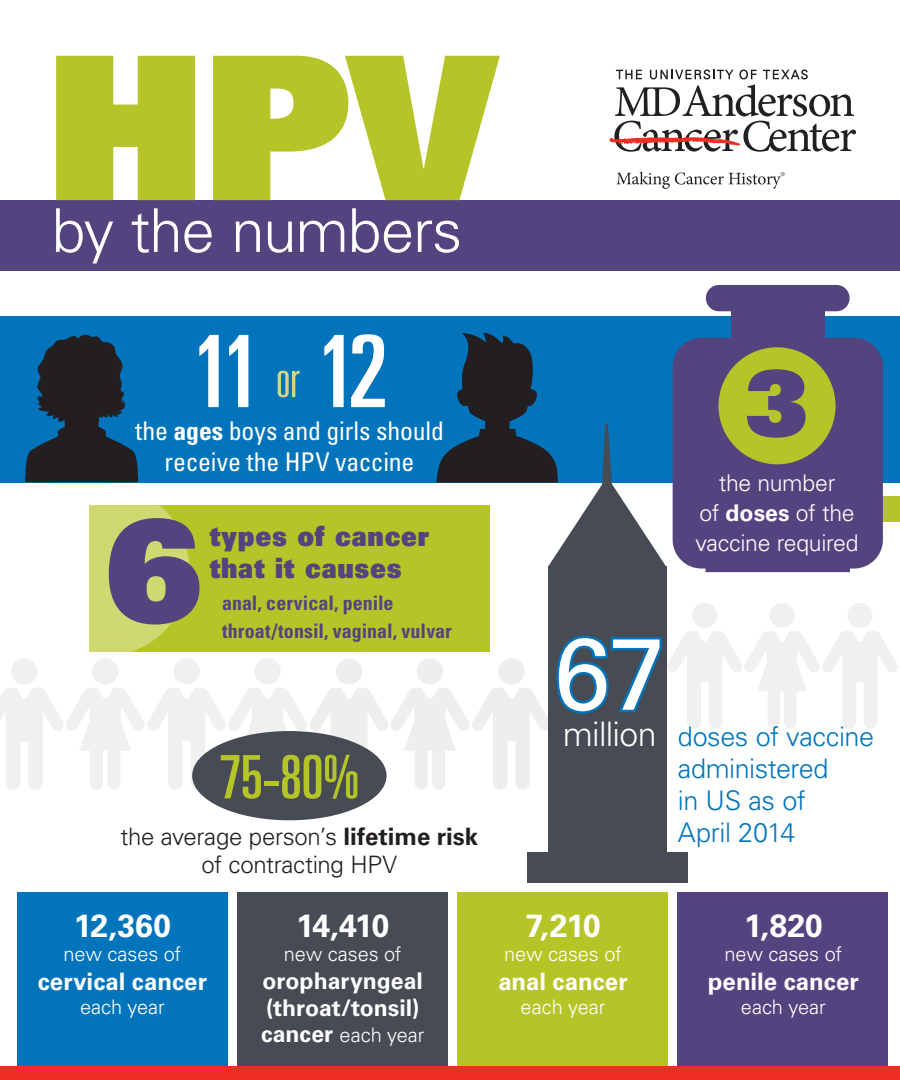
<style>
.page{position:relative;width:900px;height:1080px;background:#fff}
.page>*{position:absolute;margin:0;border:0;box-sizing:border-box;transform-origin:0 0}
.t1{font:200px "Univers LT Std X Black";color:#b5c527}
.t2{font:140px "Univers LT Std X Black";color:#53437f}
.t3{font:101.6px "Univers LT Std";color:#fff}
.t4{font:ultra-condensed 100px "Univers LT Std";color:#fff;scale:1.11 1}
.t5{font:90px "Univers LT Std X Black";color:#53437f}
.t6{font:300 60.4px "Univers LT Std";letter-spacing:-.02em;color:#fff}
.t7{font:ultra-condensed 60px "Univers LT Std";color:#b5c527}
.t8{font:300 33.8px "Univers LT Std";letter-spacing:-.02em;color:#fff}
.t9{font:700 32px "Univers LT Std";letter-spacing:-.035em;color:#fff}
.t10{font:28px "Univers LT Std X Black";letter-spacing:.03em;color:#53437f;scale:.9 1}
.t11{font:300 27px/32px "Univers LT Std";letter-spacing:-.015em;color:#0174bc}
.t12{font:condensed 25.8px/31.2px "Univers LT Std";letter-spacing:-.005em;color:#fff;text-align:center}
.t13{font:300 24px/28px "Univers LT Std";letter-spacing:-.015em;color:#231f20;text-align:center}
.t14{font:700 24px "Univers LT Std";letter-spacing:.005em;color:#fff}
.t15{font:300 23px/30px "Univers LT Std";letter-spacing:-.015em;color:#fff;text-align:center}
.t16{font:700 23px/27.8px "Univers LT Std";color:#fff}
.t17{font:300 20px "Univers LT Std";letter-spacing:-.005em;color:#fff}
.t18{font:700 condensed 20px "Univers LT Std";color:#53437f}
.s1{font-weight:300;font-size:48px;color:#d0d880}
.s2{font-weight:700}
.s3{font-weight:700;font-size:23px}
</style>
<div class="page">
<div style="left:89px;top:506px;width:401px;height:146px;background:#b5c527"></div>
<svg style="left:17px;top:484px;width:172px;height:172px;fill:#ced972"></svg>
<div style="left:824px;top:496px;width:76px;height:26px;background:#b5c527"></div>
<div style="left:0;top:316px;width:900px;height:166px;background:#0174bc"></div>
<div style="left:673px;top:338px;width:210px;height:234px;background:#53437f"></div>
<div style="left:731px;top:292px;width:93px;height:81px;background:#53437f"></div>
<div style="left:706px;top:285px;width:144px;height:26px;background:#53437f;border-radius:13px"></div>
<div style="left:0;top:200px;width:900px;height:71px;background:#53437f"></div>
<svg style="left:610px;top:70px;width:246px;height:82px"></svg>
<svg style="left:617px;top:172px;width:168px;height:17px"></svg>
<div style="left:17px;top:892px;width:210px;height:177px;background:#0174bc"></div>
<div style="left:237px;top:892px;width:210px;height:177px;background:#464b54"></div>
<div style="left:457px;top:892px;width:210px;height:177px;background:#b5c527"></div>
<div style="left:677px;top:892px;width:210px;height:177px;background:#53437f"></div>
<div style="left:192px;top:731px;width:195px;height:89px;background:#464b54;border-radius:50%"></div>
<div style="left:718px;top:347px;width:118px;height:117px;background:#b5c527;border-radius:50%"></div>
<div style="left:527px;top:852px;width:160px;height:30px;background:#464b54"></div>
<div style="left:548px;top:566px;width:119px;height:306px;background:#464b54"></div>
<svg style="left:0;top:603px;width:897px;height:187px"></svg>
<svg style="left:437px;top:333px;width:230px;height:233px"></svg>
<div style="left:0;top:1066px;width:900px;height:14px;background:#ee2e22"></div>
<svg style="left:25px;top:334px;width:114px;height:148px"></svg>
<p class="t1" style="left:46px;top:-3px;width:454px">HPV</p>
<p class="t6" style="left:52px;top:194px;width:412px">by the numbers</p>
<p class="t4" style="left:190px;top:315px;width:180px">11 <span class="s1">or</span> 12</p>
<p class="t12" style="left:135px;top:415px;width:311px">the <span class="s2">ages</span> boys and girls should receive the HPV vaccine</p>
<p class="t2" style="left:105px;top:479px;width:100px">6</p>
<p class="t10" style="left:210px;top:517px;width:245px">types of cancer</p>
<p class="t10" style="left:210px;top:549px;width:215px">that it causes</p>
<p class="t18" style="left:222px;top:591px;width:173px">anal, cervical, penile</p>
<p class="t18" style="left:222px;top:618px;width:231px">throat/tonsil, vaginal, vulvar</p>
<p class="t7" style="left:219px;top:743px;width:142px">75-80%</p>
<p class="t13" style="left:121px;top:822px;width:359px">the average person’s <span class="s2">lifetime risk </span>of contracting HPV</p>
<p class="t9" style="left:74px;top:907px;width:99px">12,360</p>
<p class="t17" style="left:64px;top:942px;width:119px">new cases of</p>
<p class="t14" style="left:38px;top:967px;width:171px">cervical cancer</p>
<p class="t17" style="left:80px;top:995px;width:86px">each year</p>
<p class="t9" style="left:296px;top:907px;width:94px">14,410</p>
<p class="t17" style="left:284px;top:942px;width:119px">new cases of</p>
<p class="t16" style="left:263px;top:967px;width:162px">oropharyngeal (throat/tonsil)</p>
<p class="t17" style="left:261px;top:1023px;width:165px"><span class="s3">cancer</span> each year</p>
<p class="t5" style="left:745px;top:344px;width:65px">3</p>
<p class="t15" style="left:695px;top:468px;width:165px">the number<br>of <span class="s2">doses</span> of the vaccine required</p>
<p class="t3" style="left:554px;top:614px;width:114px">67</p>
<p class="t8" style="left:563px;top:714px;width:96px">million</p>
<p class="t11" style="left:678px;top:721px;width:198px">doses of vaccine administered<br>in US as of<br>April 2014</p>
<p class="t9" style="left:525px;top:907px;width:77px">7,210</p>
<p class="t17" style="left:504px;top:942px;width:119px">new cases of</p>
<p class="t14" style="left:498px;top:967px;width:131px">anal cancer</p>
<p class="t17" style="left:521px;top:995px;width:86px">each year</p>
<p class="t9" style="left:744px;top:907px;width:80px">1,820</p>
<p class="t17" style="left:725px;top:942px;width:119px">new cases of</p>
<p class="t14" style="left:708px;top:967px;width:152px">penile cancer</p>
<p class="t17" style="left:741px;top:995px;width:86px">each year</p>
</div>
